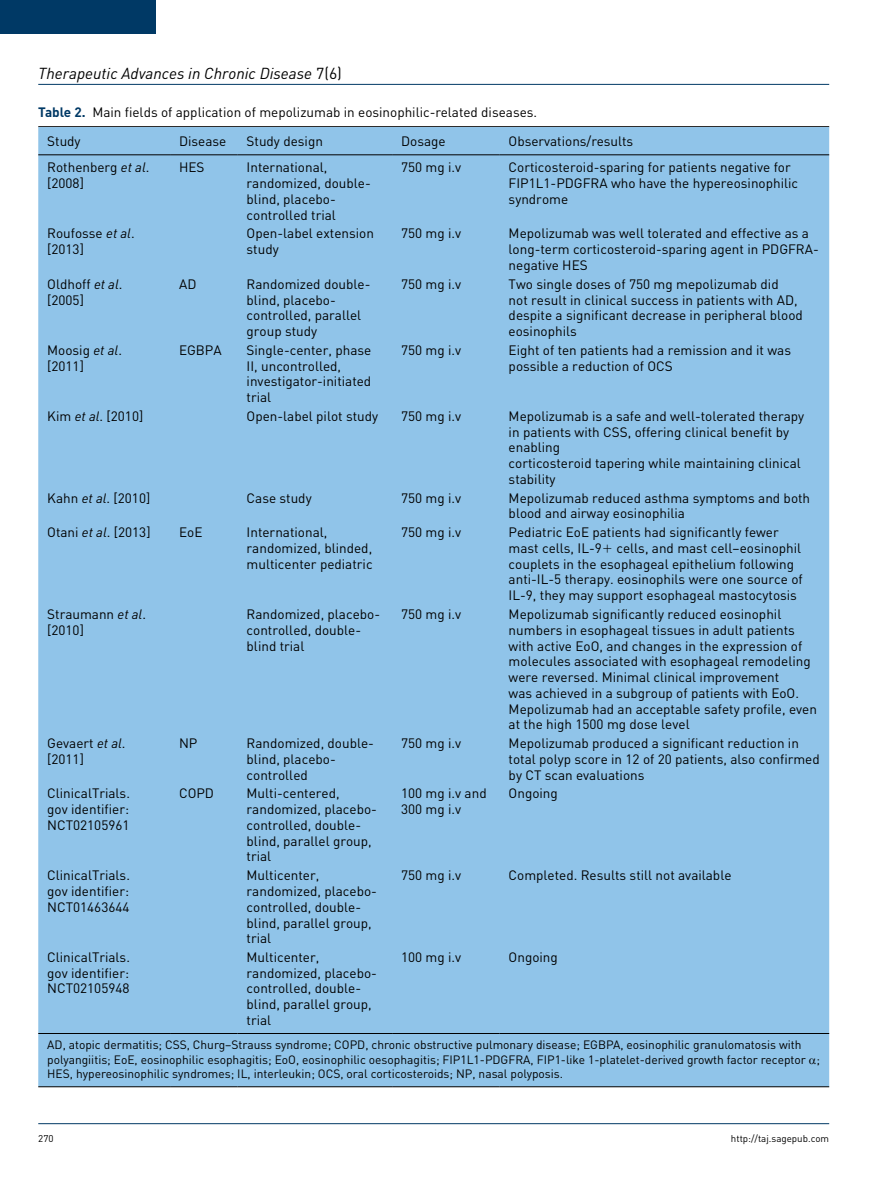
<style>
.page{position:relative;width:893px;height:1191px;background:#fff}
.page>*{position:absolute;margin:0;border:0;box-sizing:border-box;transform-origin:0 0}
.t1{font:italic 15.75px "DIN";color:#000}
.t2{font:13.5px/15.8px "DIN";color:#000}
.t3{font:12px/14.2px "DIN";color:#000}
.t4{font:9.75px "DIN";color:#000}
.s1{font-style:normal}
.s2{font-weight:700;color:#003965}
.s3{font-style:italic}
</style>
<div class="page">
<hr style="left:38px;top:84px;width:791px;height:1px;background:#003965">
<hr style="left:38px;top:1123px;width:791px;height:1px;background:#003965">
<div style="left:0;top:0;width:155px;height:34px;background:#003965"></div>
<hr style="left:38px;top:126px;width:791px;height:1px;background:#000">
<div style="left:38px;top:127px;width:791px;height:959px;background:#90c4e9"></div>
<hr style="left:38px;top:154px;width:132px;height:1px;background:#000">
<hr style="left:170px;top:154px;width:68px;height:1px;background:#000">
<hr style="left:238px;top:154px;width:154px;height:1px;background:#000">
<hr style="left:392px;top:154px;width:108px;height:1px;background:#000">
<hr style="left:500px;top:154px;width:329px;height:1px;background:#000">
<hr style="left:38px;top:1033px;width:132px;height:1px;background:#000">
<hr style="left:238px;top:1033px;width:154px;height:1px;background:#000">
<hr style="left:392px;top:1033px;width:108px;height:1px;background:#000">
<hr style="left:500px;top:1033px;width:329px;height:1px;background:#000">
<hr style="left:38px;top:1086px;width:132px;height:1px;background:#000">
<hr style="left:170px;top:1086px;width:68px;height:1px;background:#000">
<hr style="left:238px;top:1086px;width:154px;height:1px;background:#000">
<hr style="left:392px;top:1086px;width:108px;height:1px;background:#000">
<hr style="left:500px;top:1086px;width:329px;height:1px;background:#000">
<hr style="left:170px;top:1033px;width:68px;height:1px;background:#000">
<svg style="left:603px;top:544px;width:8px;height:8px"></svg>
<svg style="left:809px;top:1058px;width:7px;height:5px"></svg>
<p class="t1" style="left:38px;top:63px;width:305px">Therapeutic Advances in Chronic Disease <span class="s1">7(6)</span></p>
<p class="t2" style="left:47px;top:98px;width:491px;line-height:28.5px;text-indent:-9px"><span class="s2">Table 2.</span> Main fields of application of mepolizumab in eosinophilic-related diseases.<br>Study</p>
<p class="t2" style="left:179px;top:133px;width:49px">Disease</p>
<p class="t2" style="left:247px;top:133px;width:78px">Study design</p>
<p class="t2" style="left:401px;top:133px;width:46px">Dosage</p>
<p class="t2" style="left:509px;top:133px;width:126px">Observations/results</p>
<p class="t2" style="left:47px;top:159px;width:104px">Rothenberg <span class="s3">et al</span>. [2008]</p>
<p class="t2" style="left:179px;top:159px;width:27px">HES</p>
<p class="t2" style="left:247px;top:159px;width:126px">International, randomized, double&shy;blind, placebo&shy;controlled trial</p>
<p class="t2" style="left:401px;top:159px;width:62px">750 mg i.v</p>
<p class="t2" style="left:509px;top:159px;width:291px">Corticosteroid-sparing for patients negative for<br>FIP1L1-PDGFRA who have the hypereosinophilic syndrome</p>
<p class="t2" style="left:47px;top:225px;width:89px">Roufosse <span class="s3">et al</span>. [2013]</p>
<p class="t2" style="left:247px;top:225px;width:129px">Open-label extension study</p>
<p class="t2" style="left:401px;top:225px;width:62px">750 mg i.v</p>
<p class="t2" style="left:509px;top:225px;width:312px">Mepolizumab was well tolerated and effective as a long-term corticosteroid-sparing agent in PDGFRA&shy;negative HES</p>
<p class="t2" style="left:47px;top:276px;width:77px">Oldhoff <span class="s3">et al</span>. [2005]</p>
<p class="t2" style="left:179px;top:276px;width:19px">AD</p>
<p class="t2" style="left:247px;top:276px;width:125px">Randomized double&shy;blind, placebo&shy;controlled, parallel group study</p>
<p class="t2" style="left:401px;top:276px;width:62px">750 mg i.v</p>
<p class="t2" style="left:509px;top:276px;width:296px">Two single doses of 750 mg mepolizumab did<br>not result in clinical success in patients with AD, despite a significant decrease in peripheral blood eosinophils</p>
<p class="t2" style="left:47px;top:342px;width:76px">Moosig <span class="s3">et al</span>. [2011]</p>
<p class="t2" style="left:179px;top:342px;width:44px">EGBPA</p>
<p class="t2" style="left:247px;top:342px;width:126px">Single-center, phase<br>II, uncontrolled, investigator-initiated trial</p>
<p class="t2" style="left:401px;top:342px;width:62px">750 mg i.v</p>
<p class="t2" style="left:509px;top:342px;width:284px">Eight of ten patients had a remission and it was possible a reduction of OCS</p>
<p class="t2" style="left:47px;top:408px;width:97px">Kim <span class="s3">et al</span>. [2010]</p>
<p class="t2" style="left:247px;top:408px;width:133px">Open-label pilot study</p>
<p class="t2" style="left:401px;top:408px;width:62px">750 mg i.v</p>
<p class="t2" style="left:509px;top:408px;width:297px">Mepolizumab is a safe and well-tolerated therapy in patients with CSS, offering clinical benefit by enabling<br>corticosteroid tapering while maintaining clinical stability</p>
<p class="t2" style="left:47px;top:489px;width:104px">Kahn <span class="s3">et al</span>. [2010]</p>
<p class="t2" style="left:247px;top:489px;width:67px">Case study</p>
<p class="t2" style="left:401px;top:489px;width:62px">750 mg i.v</p>
<p class="t2" style="left:509px;top:489px;width:303px">Mepolizumab reduced asthma symptoms and both blood and airway eosinophilia</p>
<p class="t2" style="left:47px;top:524px;width:105px">Otani <span class="s3">et al</span>. [2013]</p>
<p class="t2" style="left:179px;top:524px;width:25px">EoE</p>
<p class="t2" style="left:247px;top:524px;width:127px">International, randomized, blinded, multicenter pediatric</p>
<p class="t2" style="left:401px;top:524px;width:62px">750 mg i.v</p>
<p class="t2" style="left:509px;top:524px;width:296px">Pediatric EoE patients had significantly fewer mast cells, IL-9 cells, and mast cell–eosinophil couplets in the esophageal epithelium following anti-IL-5 therapy. eosinophils were one source of IL-9, they may support esophageal mastocytosis</p>
<p class="t2" style="left:47px;top:606px;width:100px">Straumann <span class="s3">et al</span>. [2010]</p>
<p class="t2" style="left:247px;top:606px;width:135px">Randomized, placebo&shy;controlled, double&shy;blind trial</p>
<p class="t2" style="left:401px;top:606px;width:62px">750 mg i.v</p>
<p class="t2" style="left:509px;top:606px;width:310px">Mepolizumab significantly reduced eosinophil numbers in esophageal tissues in adult patients with active EoO, and changes in the expression of molecules associated with esophageal remodeling were reversed. Minimal clinical improvement<br>was achieved in a subgroup of patients with EoO.<br>Mepolizumab had an acceptable safety profile, even at the high 1500 mg dose level</p>
<p class="t2" style="left:47px;top:735px;width:80px">Gevaert <span class="s3">et al</span>. [2011]</p>
<p class="t2" style="left:179px;top:735px;width:20px">NP</p>
<p class="t2" style="left:247px;top:735px;width:129px">Randomized, double&shy;blind, placebo&shy;controlled</p>
<p class="t2" style="left:401px;top:735px;width:62px">750 mg i.v</p>
<p class="t2" style="left:509px;top:735px;width:313px">Mepolizumab produced a significant reduction in total polyp score in 12 of 20 patients, also confirmed by CT scan evaluations</p>
<p class="t2" style="left:47px;top:785px;width:84px;text-align:justify">ClinicalTrials. gov identifier:<br>NCT02105961</p>
<p class="t2" style="left:179px;top:785px;width:36px">COPD</p>
<p class="t2" style="left:247px;top:785px;width:132px">Multi-centered, randomized, placebo&shy;controlled, double&shy;blind, parallel group, trial</p>
<p class="t2" style="left:401px;top:785px;width:87px">100 mg i.v and<br>300 mg i.v</p>
<p class="t2" style="left:509px;top:785px;width:51px">Ongoing</p>
<p class="t2" style="left:47px;top:867px;width:84px;text-align:justify">ClinicalTrials. gov identifier:<br>NCT01463644</p>
<p class="t2" style="left:247px;top:867px;width:132px">Multicenter, randomized, placebo&shy;controlled, double&shy;blind, parallel group, trial</p>
<p class="t2" style="left:401px;top:867px;width:62px">750 mg i.v</p>
<p class="t2" style="left:509px;top:867px;width:224px">Completed. Results still not available</p>
<p class="t2" style="left:47px;top:948px;width:84px;text-align:justify">ClinicalTrials. gov identifier:<br>NCT02105948</p>
<p class="t2" style="left:247px;top:948px;width:132px">Multicenter, randomized, placebo&shy;controlled, double&shy;blind, parallel group, trial</p>
<p class="t2" style="left:401px;top:948px;width:62px">100 mg i.v</p>
<p class="t2" style="left:509px;top:948px;width:51px">Ongoing</p>
<p class="t3" style="left:47px;top:1037px;width:774px">AD, atopic dermatitis; CSS, Churg–Strauss syndrome; COPD, chronic obstructive pulmonary disease; EGBPA, eosinophilic granulomatosis with polyangiitis; EoE, eosinophilic esophagitis; EoO, eosinophilic oesophagitis; FIP1L1-PDGFRA, FIP1-like 1-platelet-derived growth factor receptor ;<br>HES, hypereosinophilic syndromes; IL, interleukin; OCS, oral corticosteroids; NP, nasal polyposis.</p>
<p class="t4" style="left:38px;top:1132px;width:17px">270</p>
<p class="t4" style="left:731px;top:1132px;width:100px">http://taj.sagepub.com</p>
</div>
